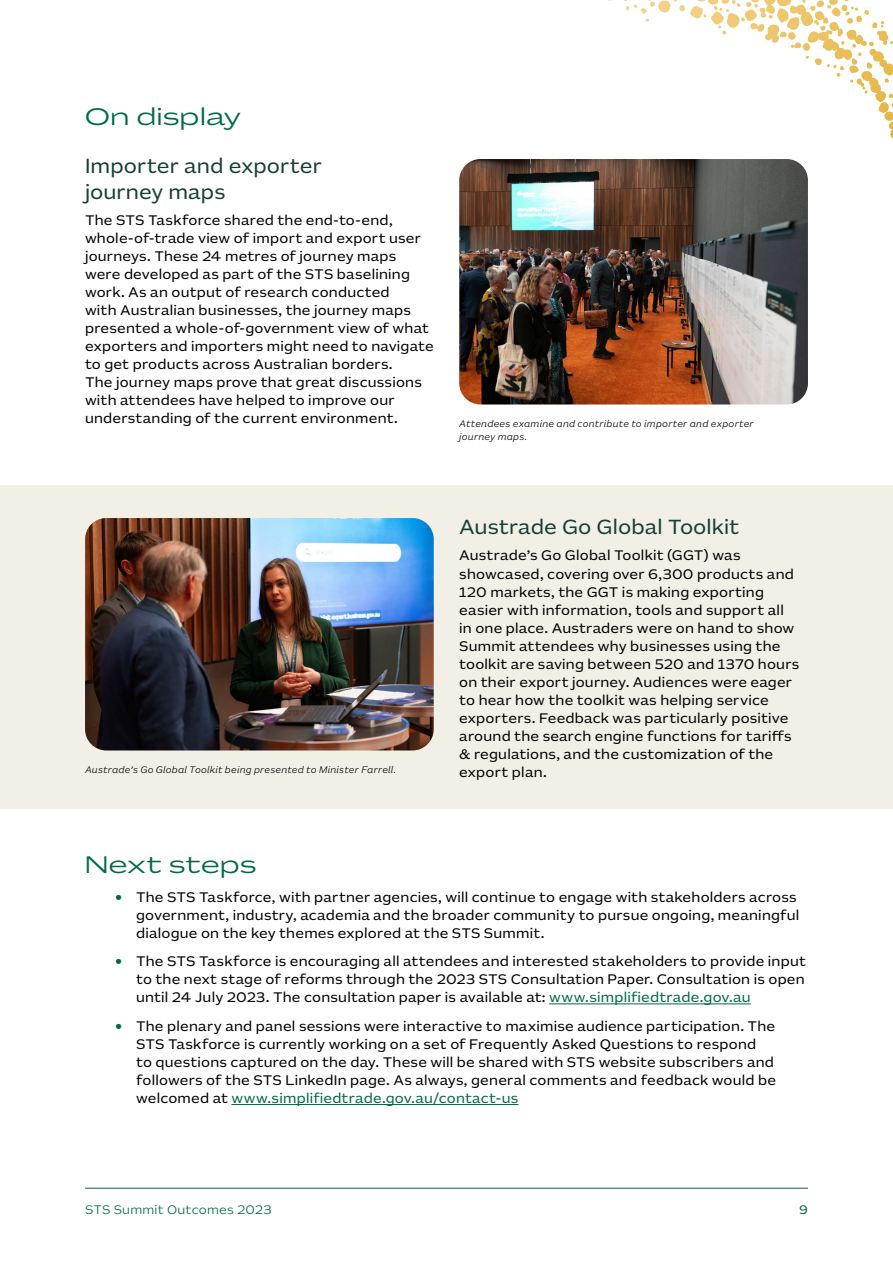
<style>
.page{position:relative;width:893px;height:1263px;background:#fff}
.page>*{position:absolute;margin:0;border:0;box-sizing:border-box;transform-origin:0 0}
.Heading_1{font:300 24px "AU Sans BETA Display";letter-spacing:.03em;color:#00694b}
.Heading_2{font:21px/25.5px "AU Sans BETA Text";color:#173f35}
.Body_Copy{font:14.25px/18px "AU Sans BETA Text";letter-spacing:.015em;color:#000}
.t1{font:300 12.75px "AU Sans BETA Text";letter-spacing:.02em;color:#00694b}
.t2{font:12.75px "AU Sans BETA Text";color:#00694b}
.t3{font:italic 300 9.75px/12.8px "AU Sans BETA Text";letter-spacing:.025em;color:#000}
.s1{font-family:"Verdana";color:#00694b}
.s2{color:#00694b}
</style>
<div class="page">
<div style="left:0;top:485px;width:893px;height:324px;background:#f2f0e6"></div>
<img style="left:459px;top:159px;width:349px;height:245px">
<img style="left:85px;top:518px;width:349px;height:232px">
<hr style="left:549px;top:1004px;width:202px;height:1px;background:#00694b">
<hr style="left:231px;top:1104px;width:287px;height:1px;background:#00694b">
<hr style="left:85px;top:1188px;width:723px;height:1px;background:#00694b">
<h1 class="Heading_1" style="left:85px;top:104px;width:157px">On display</h1>
<h2 class="Heading_2" style="left:85px;top:154px;width:238px">Importer and exporter journey maps</h2>
<p class="Body_Copy" style="left:85px;top:212px;width:350px">The STS Taskforce shared the end-to-end, whole-of-trade view of import and export user journeys. These 24 metres of journey maps were developed as part of the STS baselining work. As an output of research conducted<br>with Australian businesses, the journey maps presented a whole-of-government view of what exporters and importers might need to navigate to get products across Australian borders.<br>The journey maps prove that great discussions with attendees have helped to improve our understanding of the current environment.</p>
<p class="t3" style="left:459px;top:418px;width:296px">Attendees examine and contribute to importer and exporter journey maps.</p>
<p class="t3" style="left:85px;top:763px;width:312px">Austrade’s Go Global Toolkit being presented to Minister Farrell.</p>
<h2 class="Heading_2" style="left:459px;top:515px;width:281px">Austrade Go Global Toolkit</h2>
<p class="Body_Copy" style="left:459px;top:547px;width:342px">Austrade’s Go Global Toolkit (GGT) was showcased, covering over 6,300 products and 120 markets, the GGT is making exporting easier with information, tools and support all in one place. Austraders were on hand to show Summit attendees why businesses using the toolkit are saving between 520 and 1370 hours on their export journey. Audiences were eager to hear how the toolkit was helping service exporters. Feedback was particularly positive around the search engine functions for tariffs &amp; regulations, and the customization of the export plan.</p>
<h1 class="Heading_1" style="left:85px;top:853px;width:173px">Next steps</h1>
<p class="Body_Copy" style="left:136px;top:888px;width:665px;text-indent:-21px"><span class="s1">•</span> The STS Taskforce, with partner agencies, will continue to engage with stakeholders across government, industry, academia and the broader community to pursue ongoing, meaningful dialogue on the key themes explored at the STS Summit.</p>
<p class="Body_Copy" style="left:136px;top:953px;width:671px;text-align:justify;text-indent:-21px"><span class="s1">•</span> The STS Taskforce is encouraging all attendees and interested stakeholders to provide input to the next stage of reforms through the 2023 STS Consultation Paper. Consultation is open until 24 July 2023. The consultation paper is available at: <span class="s2">www.simplifiedtrade.gov.au</span></p>
<p class="Body_Copy" style="left:136px;top:1018px;width:641px;text-indent:-21px"><span class="s1">•</span> The plenary and panel sessions were interactive to maximise audience participation. The STS Taskforce is currently working on a set of Frequently Asked Questions to respond<br>to questions captured on the day. These will be shared with STS website subscribers and followers of the STS LinkedIn page. As always, general comments and feedback would be welcomed at <span class="s2">www.simplifiedtrade.gov.au/contact-us</span></p>
<p class="t1" style="left:85px;top:1203px;width:188px">STS Summit Outcomes 2023</p>
<p class="t2" style="left:799px;top:1203px;width:10px">9</p>
</div>
